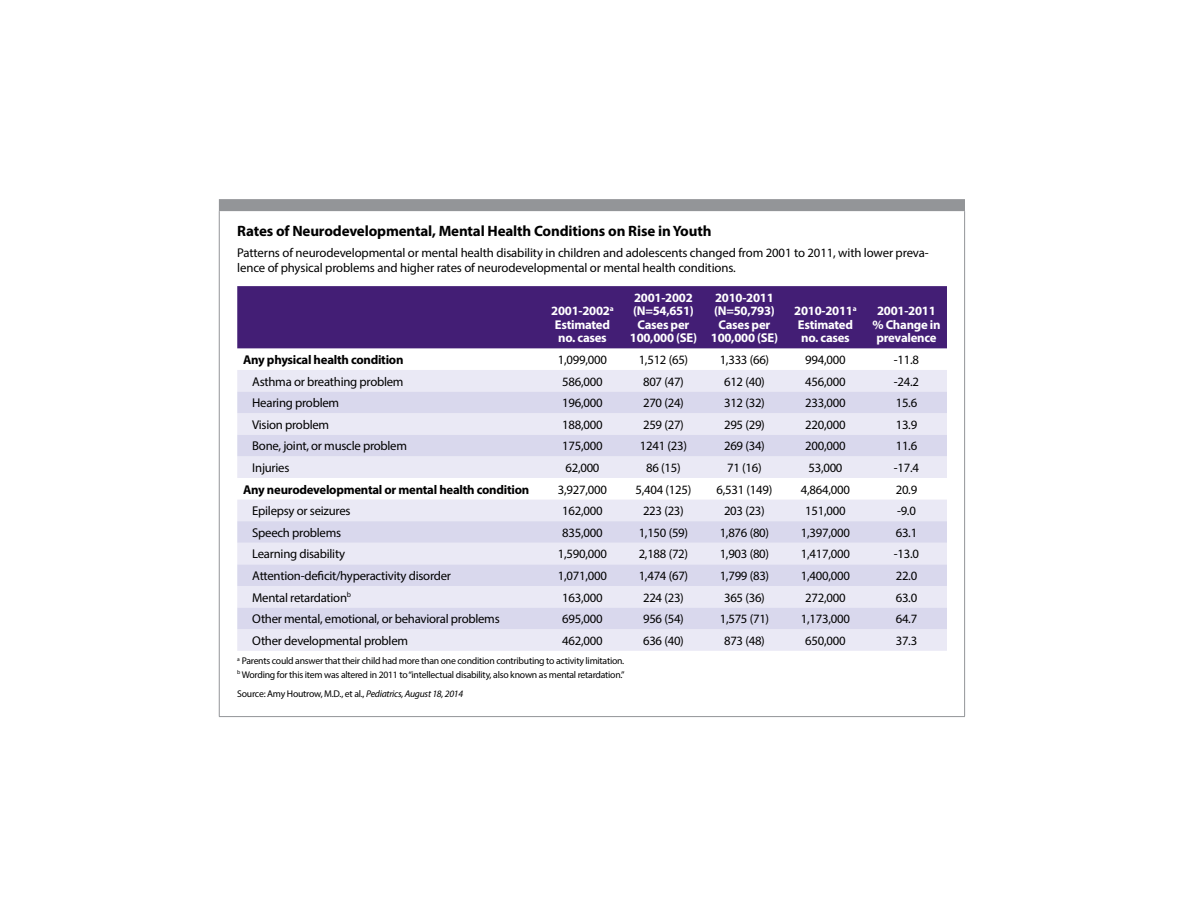
<style>
.page{position:relative;width:1188px;height:918px;background:#fff}
.page>*{position:absolute;margin:0;border:0;box-sizing:border-box;transform-origin:0 0}
.t1{font:700 15px "Myriad Pro";letter-spacing:-.01em;color:#000}
.t2{font:12.75px/15px "Myriad Pro";letter-spacing:-.02em;color:#000}
.t3{font:700 12.75px/13.5px "Myriad Pro";letter-spacing:-.02em;color:#fff;text-align:center}
.t4{font:700 12.75px "Myriad Pro";letter-spacing:-.02em;color:#000}
.t5{font:9.75px/13.5px "Myriad Pro";letter-spacing:-.025em;color:#000}
.s1{font-style:italic}
</style>
<div class="page">
<div style="left:219px;top:199px;width:746px;height:12px;background:#939598"></div>
<hr style="left:219px;top:211px;width:1px;height:505px;background:#939598">
<hr style="left:964px;top:211px;width:1px;height:505px;background:#939598">
<hr style="left:219px;top:716px;width:746px;height:1px;background:#939598">
<div style="left:237px;top:286px;width:710px;height:62px;background:#431e75"></div>
<div style="left:237px;top:370px;width:710px;height:281px;background:#eae9f5"></div>
<svg style="left:237px;top:392px;width:710px;height:237px;fill:#eae9f5"></svg>
<p class="t1" style="left:237px;top:221px;width:476px">Rates of Neurodevelopmental, Mental Health Conditions on Rise in Youth</p>
<p class="t2" style="left:237px;top:245px;width:693px">Patterns of neurodevelopmental or mental health disability in children and adolescents changed from 2001 to 2011, with lower preva&shy;lence of physical problems and higher rates of neurodevelopmental or mental health conditions.</p>
<p class="t3" style="left:551px;top:304px;width:64px;text-align:left">2001-2002<sup>a<br></sup>Estimated no. cases</p>
<p class="t3" style="left:630px;top:290px;width:69px">2001-2002 (N=54,651)<br>Cases per<br>100,000 (SE)</p>
<p class="t3" style="left:711px;top:290px;width:69px">2010-2011 (N=50,793)<br>Cases per<br>100,000 (SE)</p>
<p class="t3" style="left:794px;top:304px;width:64px;text-align:left">2010-2011<sup>a<br></sup>Estimated no. cases</p>
<p class="t3" style="left:872px;top:304px;width:70px">2001-2011 % Change in prevalence</p>
<p class="t4" style="left:243px;top:351px;width:162px">Any physical health condition</p>
<p class="t2" style="left:558px;top:352px;width:51px">1,099,000</p>
<p class="t2" style="left:639px;top:352px;width:51px">1,512 (65)</p>
<p class="t2" style="left:720px;top:352px;width:51px">1,333 (66)</p>
<p class="t2" style="left:805px;top:352px;width:42px">994,000</p>
<p class="t2" style="left:894px;top:352px;width:27px">-11.8</p>
<p class="t2" style="left:252px;top:374px;width:153px">Asthma or breathing problem</p>
<p class="t2" style="left:562px;top:374px;width:42px">586,000</p>
<p class="t2" style="left:643px;top:374px;width:42px">807 (47)</p>
<p class="t2" style="left:724px;top:374px;width:42px">612 (40)</p>
<p class="t2" style="left:805px;top:374px;width:42px">456,000</p>
<p class="t2" style="left:894px;top:374px;width:27px">-24.2</p>
<p class="t2" style="left:252px;top:395px;width:88px">Hearing problem</p>
<p class="t2" style="left:562px;top:395px;width:42px">196,000</p>
<p class="t2" style="left:643px;top:395px;width:42px">270 (24)</p>
<p class="t2" style="left:724px;top:395px;width:42px">312 (32)</p>
<p class="t2" style="left:805px;top:395px;width:42px">233,000</p>
<p class="t2" style="left:896px;top:395px;width:23px">15.6</p>
<p class="t2" style="left:252px;top:417px;width:78px">Vision problem</p>
<p class="t2" style="left:562px;top:417px;width:42px">188,000</p>
<p class="t2" style="left:643px;top:417px;width:42px">259 (27)</p>
<p class="t2" style="left:724px;top:417px;width:42px">295 (29)</p>
<p class="t2" style="left:805px;top:417px;width:42px">220,000</p>
<p class="t2" style="left:896px;top:417px;width:23px">13.9</p>
<p class="t2" style="left:252px;top:438px;width:156px">Bone, joint, or muscle problem</p>
<p class="t2" style="left:562px;top:438px;width:42px">175,000</p>
<p class="t2" style="left:640px;top:438px;width:49px">1241 (23)</p>
<p class="t2" style="left:724px;top:438px;width:42px">269 (34)</p>
<p class="t2" style="left:805px;top:438px;width:42px">200,000</p>
<p class="t2" style="left:896px;top:438px;width:23px">11.6</p>
<p class="t2" style="left:252px;top:460px;width:39px">Injuries</p>
<p class="t2" style="left:565px;top:460px;width:36px">62,000</p>
<p class="t2" style="left:646px;top:460px;width:36px">86 (15)</p>
<p class="t2" style="left:727px;top:460px;width:36px">71 (16)</p>
<p class="t2" style="left:808px;top:460px;width:36px">53,000</p>
<p class="t2" style="left:894px;top:460px;width:27px">-17.4</p>
<p class="t4" style="left:243px;top:481px;width:287px">Any neurodevelopmental or mental health condition</p>
<p class="t2" style="left:558px;top:482px;width:51px">3,927,000</p>
<p class="t2" style="left:636px;top:482px;width:57px">5,404 (125)</p>
<p class="t2" style="left:717px;top:482px;width:57px">6,531 (149)</p>
<p class="t2" style="left:801px;top:482px;width:51px">4,864,000</p>
<p class="t2" style="left:896px;top:482px;width:23px">20.9</p>
<p class="t2" style="left:252px;top:503px;width:100px">Epilepsy or seizures</p>
<p class="t2" style="left:562px;top:503px;width:42px">162,000</p>
<p class="t2" style="left:643px;top:503px;width:42px">223 (23)</p>
<p class="t2" style="left:724px;top:503px;width:42px">203 (23)</p>
<p class="t2" style="left:805px;top:503px;width:42px">151,000</p>
<p class="t2" style="left:897px;top:503px;width:20px">-9.0</p>
<p class="t2" style="left:252px;top:525px;width:90px">Speech problems</p>
<p class="t2" style="left:562px;top:525px;width:42px">835,000</p>
<p class="t2" style="left:639px;top:525px;width:51px">1,150 (59)</p>
<p class="t2" style="left:720px;top:525px;width:51px">1,876 (80)</p>
<p class="t2" style="left:801px;top:525px;width:51px">1,397,000</p>
<p class="t2" style="left:896px;top:525px;width:23px">63.1</p>
<p class="t2" style="left:252px;top:546px;width:94px">Learning disability</p>
<p class="t2" style="left:558px;top:546px;width:51px">1,590,000</p>
<p class="t2" style="left:639px;top:546px;width:51px">2,188 (72)</p>
<p class="t2" style="left:720px;top:546px;width:51px">1,903 (80)</p>
<p class="t2" style="left:801px;top:546px;width:51px">1,417,000</p>
<p class="t2" style="left:894px;top:546px;width:27px">-13.0</p>
<p class="t2" style="left:252px;top:568px;width:200px">Attention-deficit/hyperactivity disorder</p>
<p class="t2" style="left:558px;top:568px;width:51px">1,071,000</p>
<p class="t2" style="left:639px;top:568px;width:51px">1,474 (67)</p>
<p class="t2" style="left:720px;top:568px;width:51px">1,799 (83)</p>
<p class="t2" style="left:801px;top:568px;width:51px">1,400,000</p>
<p class="t2" style="left:896px;top:568px;width:23px">22.0</p>
<p class="t2" style="left:252px;top:590px;width:100px">Mental retardation<sup>b</sup></p>
<p class="t2" style="left:562px;top:590px;width:42px">163,000</p>
<p class="t2" style="left:643px;top:590px;width:42px">224 (23)</p>
<p class="t2" style="left:724px;top:590px;width:42px">365 (36)</p>
<p class="t2" style="left:805px;top:590px;width:42px">272,000</p>
<p class="t2" style="left:896px;top:590px;width:23px">63.0</p>
<p class="t2" style="left:252px;top:611px;width:249px">Other mental, emotional, or behavioral problems</p>
<p class="t2" style="left:562px;top:611px;width:42px">695,000</p>
<p class="t2" style="left:643px;top:611px;width:42px">956 (54)</p>
<p class="t2" style="left:720px;top:611px;width:51px">1,575 (71)</p>
<p class="t2" style="left:801px;top:611px;width:51px">1,173,000</p>
<p class="t2" style="left:896px;top:611px;width:23px">64.7</p>
<p class="t2" style="left:252px;top:633px;width:157px">Other developmental problem</p>
<p class="t2" style="left:562px;top:633px;width:42px">462,000</p>
<p class="t2" style="left:643px;top:633px;width:42px">636 (40)</p>
<p class="t2" style="left:724px;top:633px;width:42px">873 (48)</p>
<p class="t2" style="left:805px;top:633px;width:42px">650,000</p>
<p class="t2" style="left:896px;top:633px;width:23px">37.3</p>
<p class="t5" style="left:237px;top:654px;width:389px"><sup>a</sup> Parents could answer that their child had more than one condition contributing to activity limitation. <sup>b</sup> Wording for this item was altered in 2011 to “intellectual disability, also known as mental retardation.”</p>
<p class="t5" style="left:237px;top:687px;width:227px">Source: Amy Houtrow, M.D., et al., <span class="s1">Pediatrics, August 18, 2014</span></p>
</div>
